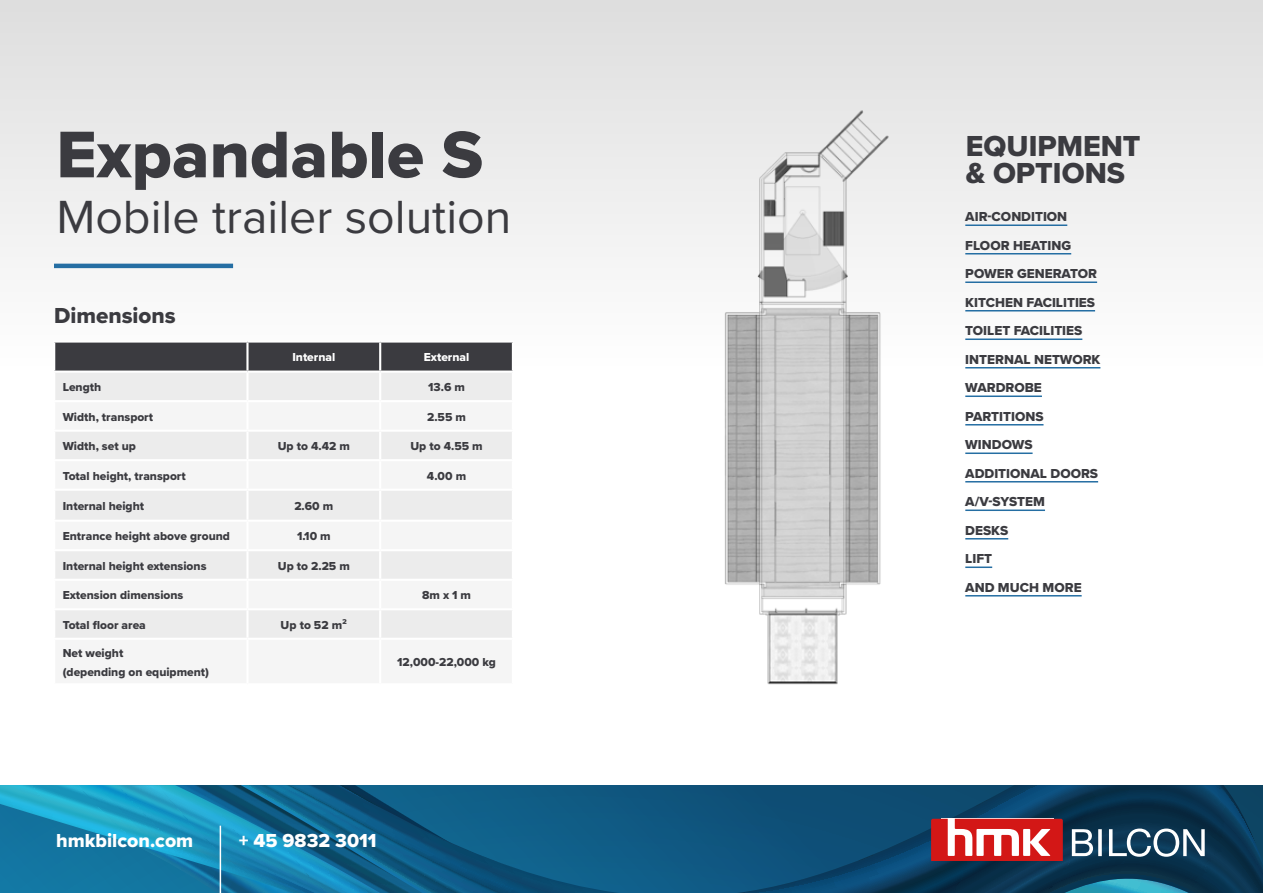
<style>
.page{position:relative;width:1263px;height:893px;background:#fff}
.page>*{position:absolute;margin:0;border:0;box-sizing:border-box;transform-origin:0 0}
.t1{font:68.4px "Proxima Nova Extrabld";color:#3b3b40}
.t2{font:48.3px "Proxima Nova";color:#3b3b40}
.t3{font:30px/27px "Proxima Nova Extrabld";color:#3b3b40}
.t4{font:22.5px "Proxima Nova Extrabld";color:#3b3b40}
.t5{font:19.5px "Proxima Nova Extrabld";color:#fff}
.t6{font:13.5px/28.5px "Proxima Nova Extrabld";color:#3b3b40}
.t7{font:12px/19px "Proxima Nova Extrabld";color:#3b3b40}
.t8{font:12px "Proxima Nova Extrabld";color:#fff}
</style>
<div class="page">
<div style="left:0;top:0;width:1263px;height:366px;background:linear-gradient(to bottom,#dedede,#fefefe)"></div>
<svg style="left:0;top:785px;width:1263px;height:108px;background:#106087"></svg>
<svg style="left:925px;top:819px;width:280px;height:74px;background:#534f61"></svg>
<hr style="left:220px;top:826px;width:1px;height:67px;background:#fff">
<div style="left:55px;top:343px;width:457px;height:28px;background:#3b3b40"></div>
<div style="left:55px;top:373px;width:457px;height:27px;background:#ececec"></div>
<svg style="left:55px;top:432px;width:457px;height:206px;fill:#ececec"></svg>
<hr style="left:53px;top:340px;width:194px;height:3px;background:#fff">
<hr style="left:53px;top:343px;width:2px;height:28px;background:#fff">
<hr style="left:247px;top:340px;width:133px;height:3px;background:#fff">
<hr style="left:246px;top:343px;width:3px;height:28px;background:#fff">
<hr style="left:380px;top:340px;width:134px;height:3px;background:#fff">
<hr style="left:379px;top:343px;width:2px;height:28px;background:#fff">
<hr style="left:512px;top:343px;width:2px;height:28px;background:#fff">
<hr style="left:246px;top:373px;width:3px;height:27px;background:#fff">
<hr style="left:379px;top:373px;width:2px;height:27px;background:#fff">
<hr style="left:246px;top:432px;width:3px;height:27px;background:#fff">
<hr style="left:379px;top:432px;width:2px;height:27px;background:#fff">
<hr style="left:53px;top:459px;width:194px;height:2px;background:#fff">
<hr style="left:247px;top:459px;width:133px;height:2px;background:#fff">
<hr style="left:246px;top:461px;width:3px;height:28px;background:#fff">
<hr style="left:380px;top:459px;width:134px;height:2px;background:#fff">
<hr style="left:379px;top:461px;width:2px;height:28px;background:#fff">
<hr style="left:53px;top:489px;width:194px;height:2px;background:#fff">
<hr style="left:247px;top:489px;width:133px;height:2px;background:#fff">
<hr style="left:246px;top:491px;width:3px;height:29px;background:#fff">
<hr style="left:380px;top:489px;width:134px;height:2px;background:#fff">
<hr style="left:379px;top:491px;width:2px;height:29px;background:#fff">
<hr style="left:53px;top:520px;width:194px;height:2px;background:#fff">
<hr style="left:247px;top:520px;width:133px;height:2px;background:#fff">
<hr style="left:246px;top:522px;width:3px;height:27px;background:#fff">
<hr style="left:380px;top:520px;width:134px;height:2px;background:#fff">
<hr style="left:379px;top:522px;width:2px;height:27px;background:#fff">
<hr style="left:53px;top:549px;width:194px;height:2px;background:#fff">
<hr style="left:247px;top:549px;width:133px;height:2px;background:#fff">
<hr style="left:246px;top:551px;width:3px;height:28px;background:#fff">
<hr style="left:380px;top:549px;width:134px;height:2px;background:#fff">
<hr style="left:379px;top:551px;width:2px;height:28px;background:#fff">
<hr style="left:53px;top:579px;width:194px;height:2px;background:#fff">
<hr style="left:247px;top:579px;width:133px;height:2px;background:#fff">
<hr style="left:246px;top:581px;width:3px;height:27px;background:#fff">
<hr style="left:380px;top:579px;width:134px;height:2px;background:#fff">
<hr style="left:379px;top:581px;width:2px;height:27px;background:#fff">
<hr style="left:53px;top:608px;width:194px;height:2px;background:#fff">
<hr style="left:247px;top:608px;width:133px;height:2px;background:#fff">
<hr style="left:246px;top:610px;width:3px;height:28px;background:#fff">
<hr style="left:380px;top:608px;width:134px;height:2px;background:#fff">
<hr style="left:379px;top:610px;width:2px;height:28px;background:#fff">
<hr style="left:965px;top:224px;width:102px;height:2px;background:#256ea3">
<hr style="left:965px;top:253px;width:106px;height:1px;background:#256ea3">
<hr style="left:965px;top:281px;width:132px;height:2px;background:#256ea3">
<hr style="left:965px;top:310px;width:130px;height:1px;background:#256ea3">
<hr style="left:965px;top:338px;width:117px;height:2px;background:#256ea3">
<hr style="left:965px;top:367px;width:135px;height:1px;background:#256ea3">
<hr style="left:965px;top:395px;width:77px;height:2px;background:#256ea3">
<hr style="left:965px;top:424px;width:78px;height:1px;background:#256ea3">
<hr style="left:965px;top:452px;width:67px;height:2px;background:#256ea3">
<hr style="left:965px;top:481px;width:133px;height:1px;background:#256ea3">
<hr style="left:965px;top:509px;width:80px;height:2px;background:#256ea3">
<hr style="left:965px;top:538px;width:43px;height:1px;background:#256ea3">
<hr style="left:965px;top:566px;width:27px;height:2px;background:#256ea3">
<hr style="left:965px;top:595px;width:117px;height:1px;background:#256ea3">
<hr style="left:54px;top:264px;width:179px;height:4px;background:#256ea3">
<img style="left:720px;top:105px;width:200px;height:580px">
<h1 class="t1" style="left:56px;top:103px;width:428px">Expandable S</h1>
<h2 class="t2" style="left:56px;top:180px;width:457px">Mobile trailer solution</h2>
<h3 class="t4" style="left:54px;top:299px;width:123px">Dimensions</h3>
<p class="t8" style="left:292px;top:348px;width:44px">Internal</p>
<p class="t8" style="left:424px;top:348px;width:47px">External</p>
<p class="t7" style="left:63px;top:377px;width:40px">Length</p>
<p class="t7" style="left:428px;top:377px;width:38px">13.6 m</p>
<p class="t7" style="left:63px;top:407px;width:92px">Width, transport</p>
<p class="t7" style="left:427px;top:407px;width:40px">2.55 m</p>
<p class="t7" style="left:63px;top:436px;width:75px">Width, set up</p>
<p class="t7" style="left:278px;top:436px;width:74px">Up to 4.42 m</p>
<p class="t7" style="left:410px;top:436px;width:74px">Up to 4.55 m</p>
<p class="t7" style="left:63px;top:466px;width:124px">Total height, transport</p>
<p class="t7" style="left:427px;top:466px;width:41px">4.00 m</p>
<p class="t7" style="left:63px;top:496px;width:83px">Internal height</p>
<p class="t7" style="left:294px;top:496px;width:40px">2.60 m</p>
<p class="t7" style="left:63px;top:526px;width:169px">Entrance height above ground</p>
<p class="t7" style="left:297px;top:526px;width:35px">1.10 m</p>
<p class="t7" style="left:63px;top:556px;width:145px">Internal height extensions</p>
<p class="t7" style="left:278px;top:556px;width:74px">Up to 2.25 m</p>
<p class="t7" style="left:63px;top:585px;width:122px">Extension dimensions</p>
<p class="t7" style="left:422px;top:585px;width:51px">8m x 1 m</p>
<p class="t7" style="left:63px;top:615px;width:85px">Total floor area</p>
<p class="t7" style="left:281px;top:615px;width:68px">Up to 52 m²</p>
<p class="t7" style="left:63px;top:643px;width:148px">Net weight<br>(depending on equipment)</p>
<p class="t7" style="left:397px;top:653px;width:100px">12,000-22,000 kg</p>
<h3 class="t5" style="left:56px;top:826px;width:139px">hmkbilcon.com</h3>
<h3 class="t5" style="left:239px;top:826px;width:139px">+ 45 9832 3011</h3>
<h3 class="t3" style="left:966px;top:132px;width:176px">EQUIPMENT &amp; OPTIONS</h3>
<p class="t6" style="left:965px;top:202px;width:137px">AIR-CONDITION<br>FLOOR HEATING<br>POWER GENERATOR<br>KITCHEN FACILITIES<br>TOILET FACILITIES<br>INTERNAL NETWORK<br>WARDROBE<br>PARTITIONS<br>WINDOWS<br>ADDITIONAL DOORS<br>A/V-SYSTEM<br>DESKS<br>LIFT<br>AND MUCH MORE</p>
</div>
